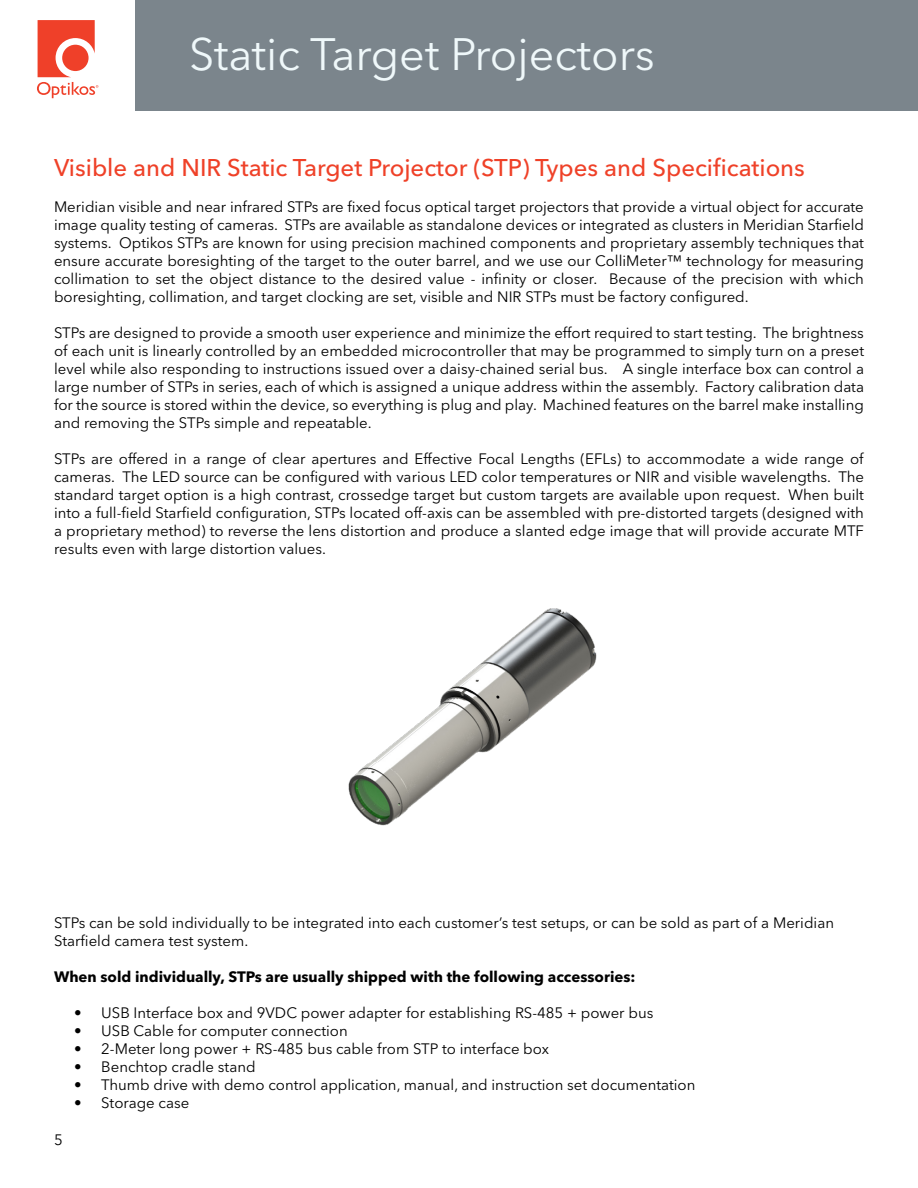
<style>
.page{position:relative;width:918px;height:1188px;background:#fff}
.page>*{position:absolute;margin:0;border:0;box-sizing:border-box;transform-origin:0 0}
.t1{font:45px "Avenir Next LT Pro";color:#eff8fa}
.t2{font:500 24px "Avenir Next LT Pro";color:#ef4128}
.t3{font:15px/18px "Avenir Next LT Pro";color:#000;text-align:justify}
.t4{font:700 15px "Avenir Next LT Pro";color:#000}
</style>
<div class="page">
<div style="left:136px;top:0;width:782px;height:110px;background:#7b858c"></div>
<svg style="left:37px;top:20px;width:61px;height:78px"></svg>
<img style="left:348px;top:608px;width:249px;height:218px">
<h1 class="t1" style="left:189px;top:27px;width:467px">Static Target Projectors</h1>
<h2 class="t2" style="left:54px;top:153px;width:752px">Visible and NIR Static Target Projector (STP) Types and Specifications</h2>
<p class="t3" style="left:54px;top:198px;width:812px">Meridian visible and near infrared STPs are fixed focus optical target projectors that provide a virtual object for accurate image quality testing of cameras. STPs are available as standalone devices or integrated as clusters in Meridian Starfield systems. Optikos STPs are known for using precision machined components and proprietary assembly techniques that ensure accurate boresighting of the target to the outer barrel, and we use our ColliMeter™ technology for measuring collimation to set the object distance to the desired value - infinity or closer. Because of the precision with which boresighting, collimation, and target clocking are set, visible and NIR STPs must be factory configured.</p>
<p class="t3" style="left:54px;top:324px;width:812px">STPs are designed to provide a smooth user experience and minimize the effort required to start testing. The brightness of each unit is linearly controlled by an embedded microcontroller that may be programmed to simply turn on a preset level while also responding to instructions issued over a daisy-chained serial bus. A single interface box can control a large number of STPs in series, each of which is assigned a unique address within the assembly. Factory calibration data for the source is stored within the device, so everything is plug and play. Machined features on the barrel make installing and removing the STPs simple and repeatable.</p>
<p class="t3" style="left:54px;top:450px;width:812px">STPs are offered in a range of clear apertures and Effective Focal Lengths (EFLs) to accommodate a wide range of cameras. The LED source can be configured with various LED color temperatures or NIR and visible wavelengths. The standard target option is a high contrast, crossedge target but custom targets are available upon request. When built into a full-field Starfield configuration, STPs located off-axis can be assembled with pre-distorted targets (designed with a proprietary method) to reverse the lens distortion and produce a slanted edge image that will provide accurate MTF results even with large distortion values.</p>
<p class="t3" style="left:54px;top:914px;width:782px">STPs can be sold individually to be integrated into each customer’s test setups, or can be sold as part of a Meridian<br>Starfield camera test system.</p>
<p class="t4" style="left:54px;top:967px;width:583px">When sold individually, STPs are usually shipped with the following accessories:</p>
<p class="t3" style="left:74px;top:1004px;width:581px">• USB Interface box and 9VDC power adapter for establishing RS-485 + power bus</p>
<p class="t3" style="left:74px;top:1022px;width:275px">• USB Cable for computer connection</p>
<p class="t3" style="left:74px;top:1040px;width:476px">• 2-Meter long power + RS-485 bus cable from STP to interface box</p>
<p class="t3" style="left:74px;top:1058px;width:183px">• Benchtop cradle stand</p>
<p class="t3" style="left:74px;top:1076px;width:623px">• Thumb drive with demo control application, manual, and instruction set documentation</p>
<p class="t3" style="left:74px;top:1094px;width:117px">• Storage case</p>
<p class="t3" style="left:54px;top:1131px;width:10px">5</p>
</div>
